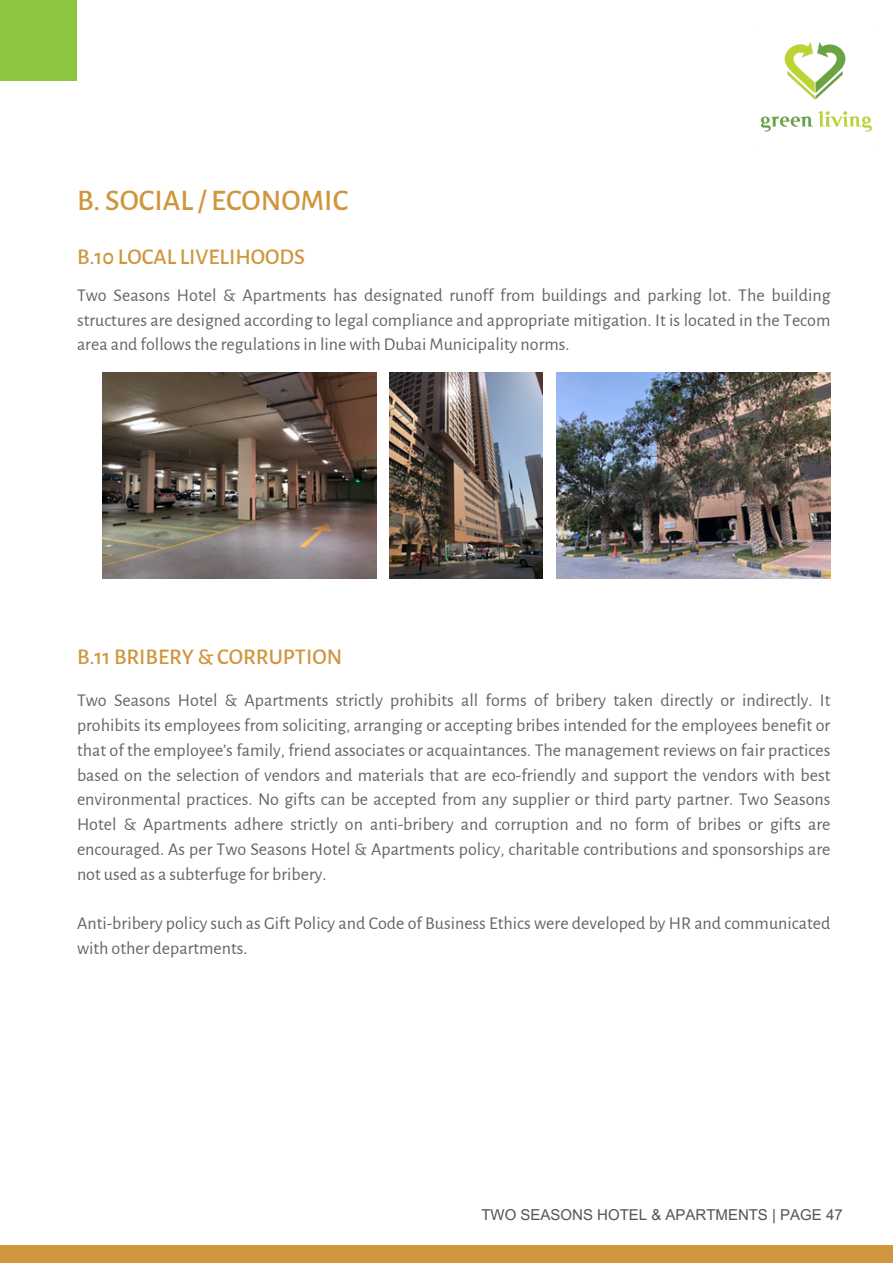
<style>
.page{position:relative;width:893px;height:1264px;background:#fff}
.page>*{position:absolute;margin:0;border:0;box-sizing:border-box;transform-origin:0 0}
.t1{font:500 30px "Alegreya Sans";color:#cf963e}
.t2{font:500 22.5px "Alegreya Sans";color:#cf963e}
.t3{font:18px/24.8px "Alegreya Sans";color:#646464;text-align:justify}
.t4{font:15px "Arial MT Pro";color:#545454}
</style>
<div class="page">
<div style="left:0;top:0;width:77px;height:81px;background:#8cc63f"></div>
<img style="left:761px;top:42px;width:111px;height:90px">
<div style="left:0;top:1245px;width:892px;height:17px;background:#cf963e"></div>
<img style="left:102px;top:372px;width:274px;height:206px">
<img style="left:390px;top:372px;width:153px;height:206px">
<img style="left:557px;top:372px;width:273px;height:206px">
<p class="t1" style="left:77px;top:186px;width:273px">B. SOCIAL / ECONOMIC</p>
<p class="t2" style="left:77px;top:246px;width:229px">B.10 LOCAL LIVELIHOODS</p>
<p class="t3" style="left:77px;top:283px;width:754px">Two Seasons Hotel &amp; Apartments has designated runoff from buildings and parking lot. The building structures are designed according to legal compliance and appropriate mitigation. It is located in the Tecom area and follows the regulations in line with Dubai Municipality norms.</p>
<p class="t2" style="left:77px;top:646px;width:267px">B.11 BRIBERY &amp; CORRUPTION</p>
<p class="t3" style="left:77px;top:688px;width:754px">Two Seasons Hotel &amp; Apartments strictly prohibits all forms of bribery taken directly or indirectly. It prohibits its employees from soliciting, arranging or accepting bribes intended for the employees benefit or that of the employee’s family, friend associates or acquaintances. The management reviews on fair practices based on the selection of vendors and materials that are eco-friendly and support the vendors with best environmental practices. No gifts can be accepted from any supplier or third party partner. Two Seasons Hotel &amp; Apartments adhere strictly on anti-bribery and corruption and no form of bribes or gifts are encouraged. As per Two Seasons Hotel &amp; Apartments policy, charitable contributions and sponsorships are not used as a subterfuge for bribery.</p>
<p class="t3" style="left:77px;top:911px;width:754px">Anti-bribery policy such as Gift Policy and Code of Business Ethics were developed by HR and communicated with other departments.</p>
<p class="t4" style="left:481px;top:1209px;width:363px">TWO SEASONS HOTEL &amp; APARTMENTS | PAGE 47</p>
</div>
